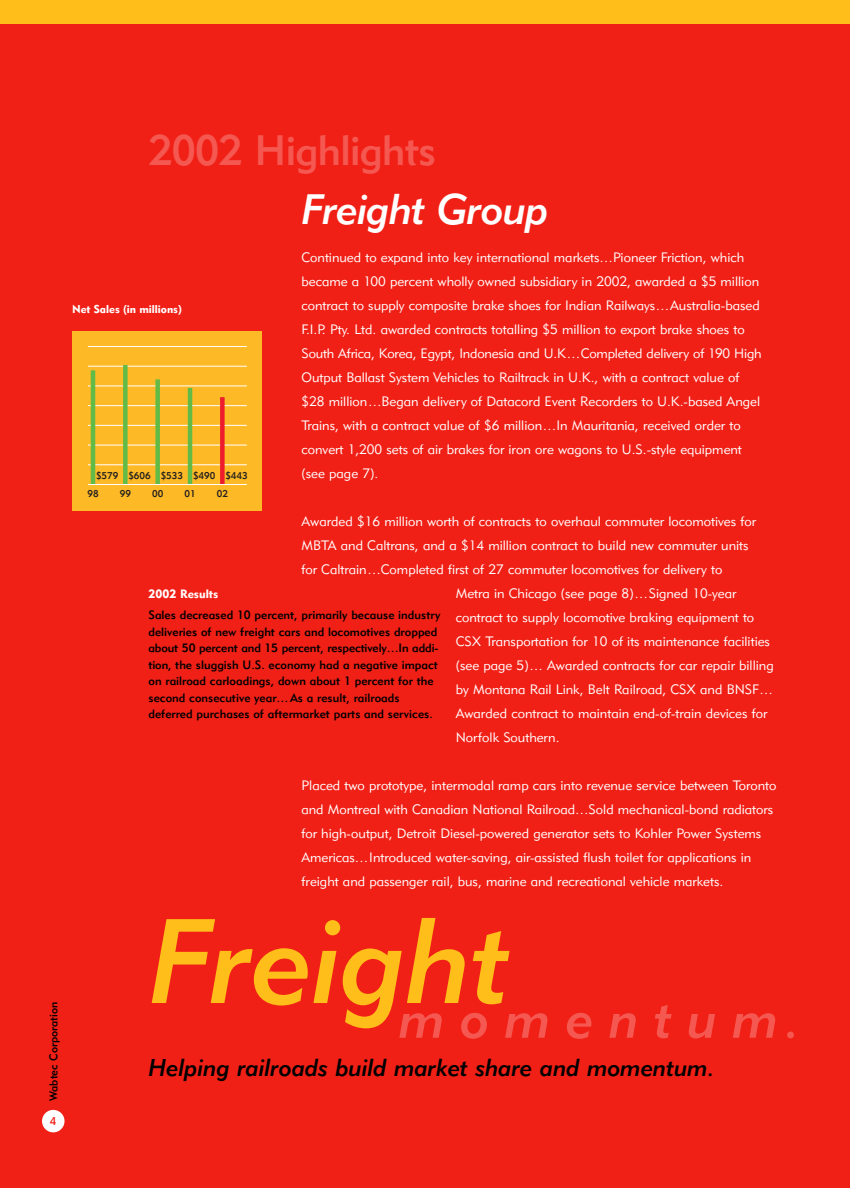
<style>
.page{position:relative;width:850px;height:1188px;background:#fff}
.page>*{position:absolute;margin:0;border:0;box-sizing:border-box;transform-origin:0 0}
.t1{font:118.5px "Geometric 415 BT Medium Italic A";color:#ffbe19}
.t2{font:54px "Geometric 415 BT Medium Italic A";letter-spacing:.285em;color:#f45851}
.t3{font:42px "Geometric 415 BT Medium A";letter-spacing:-.015em;color:#f45851}
.t4{font:42px "Geometric 415 BT Medium Italic A";letter-spacing:-.015em;color:#fff}
.t5{font:24px "Geometric 415 BT Medium Italic A";color:#000}
.t6{font:13.5px/24px "Geometric 415 BT Lite A";color:#fff}
.t7{font:12px/16.5px "Geometric 415 BT Medium A";color:#000}
.t8{font:900 12px "Geometric 415 BT";color:#fff}
.t9{font:11.25px "Geometric 415 BT Black A";color:#fff}
.t10{font:11.25px "Geometric 415 BT Medium A";color:#000}
.t11{font:11.25px "Geometric 415 BT Medium A";color:#f12016}
.t12{font:9.75px "Geometric 415 BT Medium A";color:#231f1f}
</style>
<div class="page">
<div style="left:0;top:24px;width:850px;height:1164px;background:#f12016"></div>
<div style="left:0;top:0;width:850px;height:24px;background:#ffbe19"></div>
<div style="left:42px;top:1110px;width:23px;height:22px;background:#fff;border-radius:50%"></div>
<div style="left:73px;top:332px;width:189px;height:180px;background:#fdb926"></div>
<hr style="left:88px;top:346px;width:159px;height:1px;background:#fff">
<hr style="left:88px;top:464px;width:159px;height:1px;background:#fff">
<hr style="left:88px;top:445px;width:159px;height:1px;background:#fff">
<hr style="left:88px;top:425px;width:159px;height:1px;background:#fff">
<hr style="left:88px;top:386px;width:159px;height:1px;background:#fff">
<hr style="left:88px;top:405px;width:159px;height:1px;background:#fff">
<hr style="left:88px;top:366px;width:159px;height:1px;background:#fff">
<hr style="left:91px;top:370px;width:4px;height:114px;background:#61bb46">
<div style="left:123px;top:365px;width:5px;height:119px;background:#61bb46"></div>
<div style="left:155px;top:379px;width:5px;height:105px;background:#61bb46"></div>
<hr style="left:188px;top:388px;width:4px;height:96px;background:#61bb46">
<div style="left:220px;top:397px;width:5px;height:87px;background:#ee1b2d"></div>
<hr style="left:88px;top:484px;width:159px;height:1px;background:#fff">
<p class="t10" style="left:49px;top:1101px;width:100px;rotate:-90deg">Wabtec Corporation</p>
<p class="t11" style="left:50px;top:1117px;width:8px">4</p>
<h3 class="t3" style="left:148px;top:135px;width:289px">2002 Highlights</h3>
<h3 class="t4" style="left:302px;top:194px;width:249px">Freight Group</h3>
<p class="t6" style="left:302px;top:246px;width:462px">Continued to expand into key international markets…Pioneer Friction, which became a 100 percent wholly owned subsidiary in 2002, awarded a $5 million contract to supply composite brake shoes for Indian Railways…Australia-based F.I.P. Pty. Ltd. awarded contracts totalling $5 million to export brake shoes to South Africa, Korea, Egypt, Indonesia and U.K…Completed delivery of 190 High Output Ballast System Vehicles to Railtrack in U.K., with a contract value of $28 million…Began delivery of Datacord Event Recorders to U.K.-based Angel Trains, with a contract value of $6 million…In Mauritania, received order to convert 1,200 sets of air brakes for iron ore wagons to U.S.-style equipment (see page 7).</p>
<p class="t6" style="left:302px;top:510px;width:456px">Awarded $16 million worth of contracts to overhaul commuter locomotives for</p>
<p class="t6" style="left:302px;top:534px;width:449px">MBTA and Caltrans, and a $14 million contract to build new commuter units</p>
<p class="t6" style="left:302px;top:558px;width:422px">for Caltrain…Completed first of 27 commuter locomotives for delivery to</p>
<p class="t6" style="left:456px;top:582px;width:282px">Metra in Chicago (see page 8)…Signed 10-year</p>
<p class="t6" style="left:456px;top:606px;width:300px">contract to supply locomotive braking equipment to</p>
<p class="t6" style="left:456px;top:630px;width:316px">CSX Transportation for 10 of its maintenance facilities</p>
<p class="t6" style="left:456px;top:654px;width:319px">(see page 5)… Awarded contracts for car repair billing</p>
<p class="t6" style="left:456px;top:678px;width:319px">by Montana Rail Link, Belt Railroad, CSX and BNSF…</p>
<p class="t6" style="left:456px;top:702px;width:313px">Awarded contract to maintain end-of-train devices for</p>
<p class="t6" style="left:456px;top:726px;width:105px">Norfolk Southern.</p>
<p class="t6" style="left:302px;top:774px;width:477px">Placed two prototype, intermodal ramp cars into revenue service between Toronto and Montreal with Canadian National Railroad…Sold mechanical-bond radiators for high-output, Detroit Diesel-powered generator sets to Kohler Power Systems Americas…Introduced water-saving, air-assisted flush toilet for applications in freight and passenger rail, bus, marine and recreational vehicle markets.</p>
<p class="t9" style="left:72px;top:305px;width:111px">Net Sales (in millions)</p>
<p class="t12" style="left:96px;top:472px;width:153px">$579 $606 $533 $490 $443</p>
<p class="t12" style="left:87px;top:490px;width:13px">98</p>
<p class="t12" style="left:217px;top:490px;width:13px">02</p>
<p class="t12" style="left:120px;top:490px;width:13px">99</p>
<p class="t12" style="left:152px;top:490px;width:13px">00</p>
<p class="t12" style="left:184px;top:490px;width:13px">01</p>
<p class="t8" style="left:148px;top:590px;width:71px">2002 Results</p>
<p class="t7" style="left:148px;top:608px;width:293px">Sales decreased 10 percent, primarily because industry deliveries of new freight cars and locomotives dropped about 50 percent and 15 percent, respectively…In addi&shy;tion, the sluggish U.S. economy had a negative impact on railroad carloadings, down about 1 percent for the second consecutive year…As a result, railroads deferred purchases of aftermarket parts and services.</p>
<h1 class="t1" style="left:149px;top:919px;width:364px">Freight</h1>
<h2 class="t2" style="left:399px;top:999px;width:402px">momentum.</h2>
<h3 class="t5" style="left:148px;top:1059px;width:568px">Helping railroads build market share and momentum.</h3>
</div>
